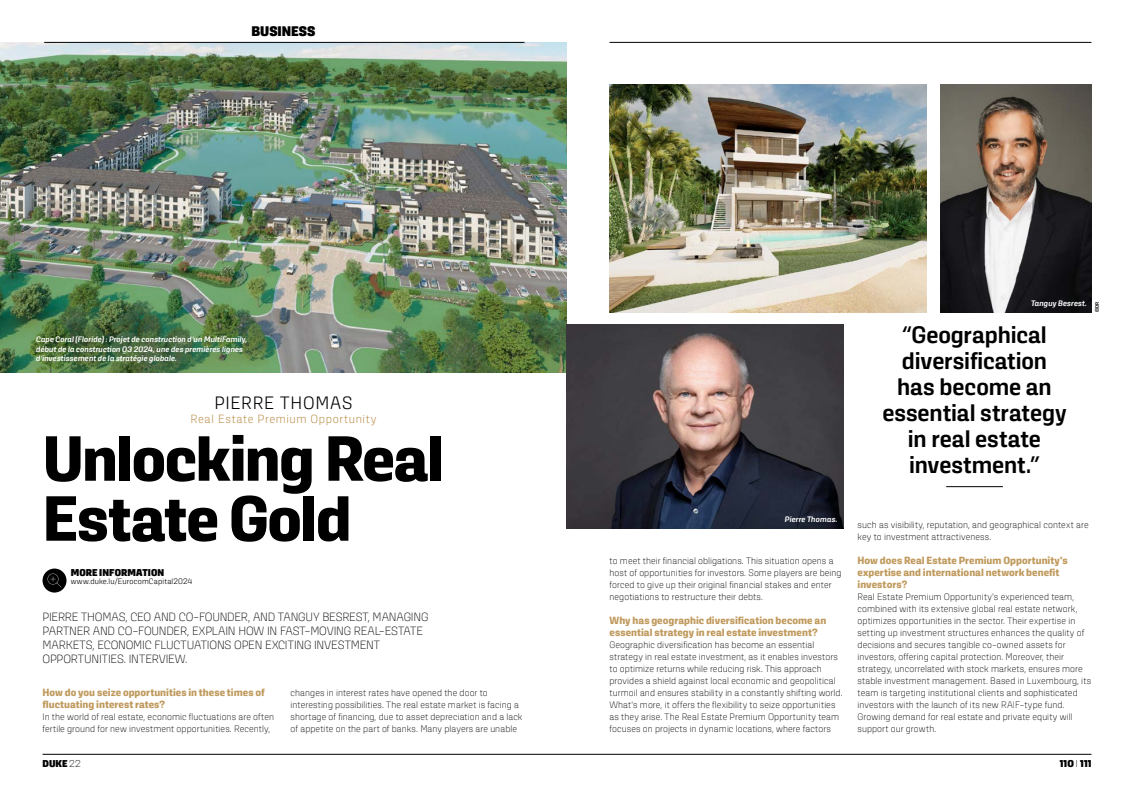
<style>
.page{position:relative;width:1134px;height:794px;background:#fff}
.page>*{position:absolute;margin:0;border:0;box-sizing:border-box;transform-origin:0 0}
.t1{font:700 64px/60px "Kawak";letter-spacing:-.025em;color:#000}
.t2{font:500 24px/26px "Kawak";color:#000;text-align:center}
.t3{font:300 18px "Kawak";letter-spacing:.045em;color:#000}
.t4{font:900 14px "Kawak";letter-spacing:-.005em;color:#000}
.t5{font:200 12px/14px "Kawak";letter-spacing:-.015em;color:#000}
.t6{font:300 12px "Kawak";letter-spacing:.05em;color:#c09a5d}
.t7{font:700 10.5px/12px "Kawak";letter-spacing:.005em;color:#c09a5d}
.t8{font:900 10px "Kawak";letter-spacing:.005em;color:#000}
.t9{font:200 9.5px/12px "Kawak";letter-spacing:.01em;color:#000}
.t10{font:italic 500 8px/9.5px "Kawak";letter-spacing:.01em;color:#fff}
.t11{font:300 8px "Kawak";letter-spacing:.02em;color:#000}
.t12{font:500 5px "Kawak";color:#000}
.s1{font-weight:200}
</style>
<div class="page">
<img style="left:0;top:43px;width:567px;height:329px">
<hr style="left:44px;top:42px;width:480px;height:1px;background:#000">
<hr style="left:609px;top:42px;width:482px;height:1px;background:#000">
<hr style="left:43px;top:754px;width:1048px;height:1px;background:#000">
<img style="left:567px;top:324px;width:276px;height:204px">
<div style="left:43px;top:568px;width:24px;height:24px;background:#000;border-radius:50%"></div>
<svg style="left:48px;top:573px;width:13px;height:14px"></svg>
<img style="left:940px;top:84px;width:151px;height:228px">
<hr style="left:946px;top:486px;width:57px;height:1px;background:#000">
<img style="left:609px;top:84px;width:317px;height:228px">
<h3 class="t4" style="left:251px;top:23px;width:65px">BUSINESS</h3>
<p class="t10" style="left:36px;top:335px;width:213px">Cape Coral (Floride) : Projet de construction d’un MultiFamily, début de la construction Q3 2024, une des premières lignes d’investissement de la stratégie globale.</p>
<h3 class="t3" style="left:214px;top:393px;width:140px">PIERRE THOMAS</h3>
<p class="t6" style="left:191px;top:412px;width:187px">Real Estate Premium Opportunity</p>
<h1 class="t1" style="left:43px;top:428px;width:403px">Unlocking Real<br>Estate Gold</h1>
<p class="t8" style="left:71px;top:566px;width:95px">MORE INFORMATION</p>
<p class="t11" style="left:71px;top:577px;width:123px">www.duke.lu/EurocomCapital2024</p>
<p class="t5" style="left:43px;top:610px;width:387px">PIERRE THOMAS, CEO AND CO-FOUNDER, AND TANGUY BESREST, MANAGING PARTNER AND CO-FOUNDER, EXPLAIN HOW IN FAST-MOVING REAL-ESTATE MARKETS, ECONOMIC FLUCTUATIONS OPEN EXCITING INVESTMENT OPPORTUNITIES. INTERVIEW.</p>
<p class="t7" style="left:43px;top:686px;width:224px">How do you seize opportunities in these times of fluctuating interest rates?</p>
<p class="t9" style="left:43px;top:711px;width:233px">In the world of real estate, economic fluctuations are often fertile ground for new investment opportunities. Recently,</p>
<p class="t9" style="left:291px;top:687px;width:233px">changes in interest rates have opened the door to interesting possibilities. The real estate market is facing a shortage of financing, due to asset depreciation and a lack of appetite on the part of banks. Many players are unable</p>
<p class="t10" style="left:1031px;top:298px;width:57px">Tanguy Besrest.</p>
<h2 class="t2" style="left:882px;top:321px;width:186px">“Geographical diversification has become an essential strategy in real estate investment.”</h2>
<p class="t12" style="left:1094px;top:312px;width:12px;rotate:-90deg">©DR</p>
<p class="t10" style="left:785px;top:514px;width:54px">Pierre Thomas.</p>
<p class="t9" style="left:609px;top:555px;width:234px">to meet their financial obligations. This situation opens a host of opportunities for investors. Some players are being forced to give up their original financial stakes and enter negotiations to restructure their debts.</p>
<p class="t7" style="left:609px;top:614px;width:218px">Why has geographic diversification become an essential strategy in real estate investment?</p>
<p class="t9" style="left:609px;top:639px;width:234px">Geographic diversification has become an essential strategy in real estate investment, as it enables investors to optimize returns while reducing risk. This approach provides a shield against local economic and geopolitical turmoil and ensures stability in a constantly shifting world.<br>What's more, it offers the flexibility to seize opportunities as they arise. The Real Estate Premium Opportunity team focuses on projects in dynamic locations, where factors</p>
<p class="t9" style="left:857px;top:519px;width:233px">such as visibility, reputation, and geographical context are key to investment attractiveness.</p>
<p class="t7" style="left:857px;top:554px;width:212px">How does Real Estate Premium Opportunity's expertise and international network benefit investors?</p>
<p class="t9" style="left:857px;top:591px;width:235px">Real Estate Premium Opportunity's experienced team, combined with its extensive global real estate network, optimizes opportunities in the sector. Their expertise in setting up investment structures enhances the quality of decisions and secures tangible co-owned assets for investors, offering capital protection. Moreover, their strategy, uncorrelated with stock markets, ensures more stable investment management. Based in Luxembourg, its team is targeting institutional clients and sophisticated investors with the launch of its new RAIF-type fund.<br>Growing demand for real estate and private equity will support our growth.</p>
<p class="t8" style="left:43px;top:758px;width:40px">DUKE <span class="s1">22</span></p>
<p class="t8" style="left:1060px;top:758px;width:33px">110 <span class="s1">I</span> 111</p>
</div>
